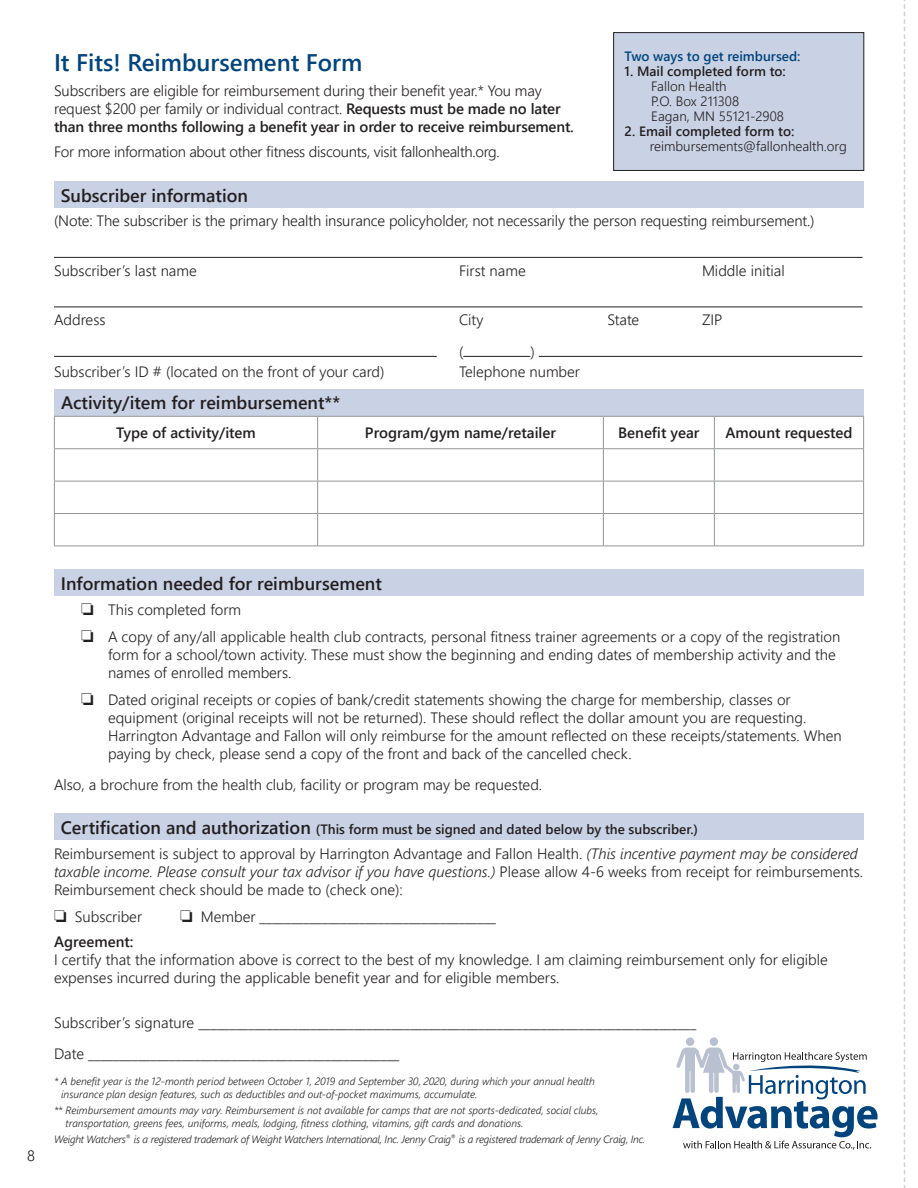
<style>
.page{position:relative;width:918px;height:1188px;background:#fff}
.page>*{position:absolute;margin:0;border:0;box-sizing:border-box;transform-origin:0 0}
.t1{font:24px "Webly Sleek UI Semibold";color:#00447b}
.t2{font:18px "Webly Sleek UI Semibold";color:#231f20}
.t3{font:15px/18px "Webly Sleek UI Semilight";color:#231f20}
.t4{font:15px "Webly Sleek UI Semibold";color:#231f20}
.t5{font:15px "Webly Sleek UI Semilight";letter-spacing:-.02em;color:#231f20}
.t6{font:13.5px "Webly Sleek UI Semibold";color:#231f20}
.t7{font:13.5px "Webly Sleek UI Semilight";color:#231f20}
.t8{font:13.5px "Webly Sleek UI Semibold";color:#00447b}
.Normal__Web{font:italic 10.5px/12.8px "Webly Sleek UI Semilight";color:#231f20}
.body{font:italic 10.5px "Webly Sleek UI Semilight";letter-spacing:-.02em;color:#231f20}
.s1{font-family:"Webly Sleek UI Semibold"}
.s2{font-size:18px}
.s3{font-style:italic}
</style>
<div class="page">
<div style="left:54px;top:569px;width:810px;height:27px;background:#c9d2e4"></div>
<div style="left:54px;top:813px;width:810px;height:27px;background:#c9d2e4"></div>
<div style="left:54px;top:181px;width:810px;height:27px;background:#c9d2e4"></div>
<div style="left:614px;top:33px;width:250px;height:137px;background:#c9d2e4"></div>
<div style="left:613px;top:32px;width:251px;height:139px;border:1px solid #231f20"></div>
<hr style="left:54px;top:257px;width:808px;height:1px;background:#231f20">
<hr style="left:54px;top:307px;width:808px;height:1px;background:#231f20">
<hr style="left:54px;top:356px;width:383px;height:1px;background:#231f20">
<hr style="left:463px;top:356px;width:67px;height:1px;background:#231f20">
<hr style="left:539px;top:356px;width:323px;height:1px;background:#231f20">
<div style="left:54px;top:389px;width:810px;height:27px;background:#c9d2e4"></div>
<hr style="left:54px;top:416px;width:264px;height:1px;background:#939598">
<hr style="left:54px;top:417px;width:1px;height:31px;background:#939598">
<hr style="left:318px;top:416px;width:285px;height:1px;background:#939598">
<hr style="left:317px;top:417px;width:1px;height:31px;background:#939598">
<hr style="left:603px;top:416px;width:111px;height:1px;background:#939598">
<hr style="left:603px;top:417px;width:1px;height:31px;background:#939598">
<hr style="left:714px;top:416px;width:150px;height:1px;background:#939598">
<hr style="left:714px;top:417px;width:1px;height:31px;background:#939598">
<hr style="left:863px;top:417px;width:1px;height:31px;background:#939598">
<hr style="left:54px;top:448px;width:264px;height:1px;background:#939598">
<hr style="left:54px;top:449px;width:1px;height:32px;background:#939598">
<hr style="left:318px;top:448px;width:285px;height:1px;background:#939598">
<hr style="left:317px;top:449px;width:1px;height:32px;background:#939598">
<hr style="left:603px;top:448px;width:111px;height:1px;background:#939598">
<hr style="left:603px;top:449px;width:1px;height:32px;background:#939598">
<hr style="left:714px;top:448px;width:150px;height:1px;background:#939598">
<hr style="left:714px;top:449px;width:1px;height:32px;background:#939598">
<hr style="left:863px;top:449px;width:1px;height:32px;background:#939598">
<hr style="left:54px;top:481px;width:264px;height:1px;background:#939598">
<hr style="left:54px;top:481px;width:1px;height:32px;background:#939598">
<hr style="left:318px;top:481px;width:285px;height:1px;background:#939598">
<hr style="left:317px;top:481px;width:1px;height:32px;background:#939598">
<hr style="left:603px;top:481px;width:111px;height:1px;background:#939598">
<hr style="left:603px;top:481px;width:1px;height:32px;background:#939598">
<hr style="left:714px;top:481px;width:150px;height:1px;background:#939598">
<hr style="left:714px;top:481px;width:1px;height:32px;background:#939598">
<hr style="left:863px;top:481px;width:1px;height:32px;background:#939598">
<hr style="left:54px;top:513px;width:264px;height:1px;background:#939598">
<hr style="left:54px;top:514px;width:1px;height:32px;background:#939598">
<hr style="left:318px;top:513px;width:285px;height:1px;background:#939598">
<hr style="left:317px;top:514px;width:1px;height:32px;background:#939598">
<hr style="left:603px;top:513px;width:111px;height:1px;background:#939598">
<hr style="left:603px;top:514px;width:1px;height:32px;background:#939598">
<hr style="left:714px;top:513px;width:150px;height:1px;background:#939598">
<hr style="left:714px;top:514px;width:1px;height:32px;background:#939598">
<hr style="left:863px;top:514px;width:1px;height:32px;background:#939598">
<hr style="left:54px;top:546px;width:264px;height:1px;background:#939598">
<hr style="left:318px;top:546px;width:285px;height:1px;background:#939598">
<hr style="left:603px;top:546px;width:111px;height:1px;background:#939598">
<hr style="left:714px;top:546px;width:150px;height:1px;background:#939598">
<svg style="left:673px;top:1037px;width:205px;height:113px"></svg>
<svg style="left:904px;top:0;width:1px;height:1188px"></svg>
<p class="t8" style="left:625px;top:46px;width:177px">Two ways to get reimbursed:</p>
<p class="t6" style="left:625px;top:61px;width:163px">1. Mail completed form to:</p>
<p class="t7" style="left:651px;top:76px;width:77px">Fallon Health</p>
<p class="t7" style="left:651px;top:91px;width:89px">P.O. Box 211308</p>
<p class="t7" style="left:651px;top:106px;width:134px">Eagan, MN 55121-2908</p>
<p class="t6" style="left:625px;top:121px;width:171px">2. Email completed form to:</p>
<p class="t7" style="left:650px;top:136px;width:198px">reimbursements@fallonhealth.org</p>
<p class="t1" style="left:54px;top:45px;width:310px">It Fits! Reimbursement Form</p>
<p class="t3" style="left:54px;top:81px;width:521px">Subscribers are eligible for reimbursement during their benefit year.* You may request $200 per family or individual contract. <span class="s1">Requests must be made no later than three months following a benefit year in order to receive reimbursement.</span></p>
<p class="t5" style="left:54px;top:140px;width:447px">For more information about other fitness discounts, visit fallonhealth.org.</p>
<p class="t2" style="left:61px;top:182px;width:189px">Subscriber information</p>
<p class="t3" style="left:54px;top:211px;width:762px">(Note: The subscriber is the primary health insurance policyholder, not necessarily the person requesting reimbursement.)</p>
<p class="t3" style="left:54px;top:261px;width:144px">Subscriber’s last name</p>
<p class="t3" style="left:459px;top:261px;width:68px">First name</p>
<p class="t3" style="left:702px;top:261px;width:84px">Middle initial</p>
<p class="t3" style="left:54px;top:310px;width:53px">Address</p>
<p class="t3" style="left:459px;top:310px;width:26px">City</p>
<p class="t3" style="left:608px;top:310px;width:33px">State</p>
<p class="t3" style="left:702px;top:310px;width:22px">ZIP</p>
<p class="t3" style="left:459px;top:342px;width:6px">(</p>
<p class="t3" style="left:530px;top:342px;width:6px">)</p>
<p class="t3" style="left:54px;top:362px;width:332px">Subscriber’s ID # (located on the front of your card)</p>
<p class="t3" style="left:459px;top:362px;width:123px">Telephone number</p>
<p class="t2" style="left:61px;top:389px;width:281px">Activity/item for reimbursement**</p>
<p class="t4" style="left:116px;top:421px;width:141px">Type of activity/item</p>
<p class="t4" style="left:365px;top:421px;width:193px">Program/gym name/retailer</p>
<p class="t4" style="left:618px;top:421px;width:83px">Benefit year</p>
<p class="t4" style="left:725px;top:421px;width:129px">Amount requested</p>
<p class="t3" style="left:27px;top:1146px;width:9px">8</p>
<p class="t2" style="left:61px;top:570px;width:323px">Information needed for reimbursement</p>
<p class="t3" style="left:81px;top:601px;width:162px">□ This completed form</p>
<p class="t3" style="left:108px;top:627px;width:734px;text-indent:-27px">□ A copy of any/all applicable health club contracts, personal fitness trainer agreements or a copy of the registration form for a school/town activity. These must show the beginning and ending dates of membership activity and the names of enrolled members.</p>
<p class="t3" style="left:108px;top:690px;width:735px;text-indent:-27px">□ Dated original receipts or copies of bank/credit statements showing the charge for membership, classes or equipment (original receipts will not be returned). These should reflect the dollar amount you are requesting.<br>Harrington Advantage and Fallon will only reimburse for the amount reflected on these receipts/statements. When paying by check, please send a copy of the front and back of the cancelled check.</p>
<p class="t3" style="left:54px;top:775px;width:490px">Also, a brochure from the health club, facility or program may be requested.</p>
<p class="t6" style="left:61px;top:819px;width:639px"><span class="s2">Certification and authorization</span> (This form must be signed and dated below by the subscriber.)</p>
<p class="t3" style="left:54px;top:844px;width:811px">Reimbursement is subject to approval by Harrington Advantage and Fallon Health. <span class="s3">(This incentive payment may be considered taxable income. Please consult your tax advisor if you have questions.)</span> Please allow 4-6 weeks from receipt for reimbursements.<br>Reimbursement check should be made to (check one):</p>
<p class="t3" style="left:54px;top:907px;width:90px">□ Subscriber</p>
<p class="t3" style="left:180px;top:907px;width:318px">□ Member ______________________________________</p>
<p class="t4" style="left:54px;top:930px;width:81px">Agreement:</p>
<p class="t3" style="left:54px;top:950px;width:775px">I certify that the information above is correct to the best of my knowledge. I am claiming reimbursement only for eligible expenses incurred during the applicable benefit year and for eligible members.</p>
<p class="t3" style="left:54px;top:1013px;width:644px">Subscriber’s signature ________________________________________________________________________________</p>
<p class="t3" style="left:54px;top:1044px;width:347px">Date __________________________________________________</p>
<p class="Normal__Web" style="left:61px;top:1075px;width:535px;text-indent:-7px">* A benefit year is the 12-month period between October 1, 2019 and September 30, 2020, during which your annual health insurance plan design features, such as deductibles and out-of-pocket maximums, accumulate.</p>
<p class="Normal__Web" style="left:66px;top:1104px;width:535px;text-indent:-12px">** Reimbursement amounts may vary. Reimbursement is not available for camps that are not sports-dedicated, social clubs, transportation, greens fees, uniforms, meals, lodging, fitness clothing, vitamins, gift cards and donations.</p>
<p class="body" style="left:54px;top:1132px;width:593px">Weight Watchers<sup>®</sup> is a registered trademark of Weight Watchers International, Inc. Jenny Craig<sup>®</sup> is a registered trademark of Jenny Craig, Inc.</p>
</div>
